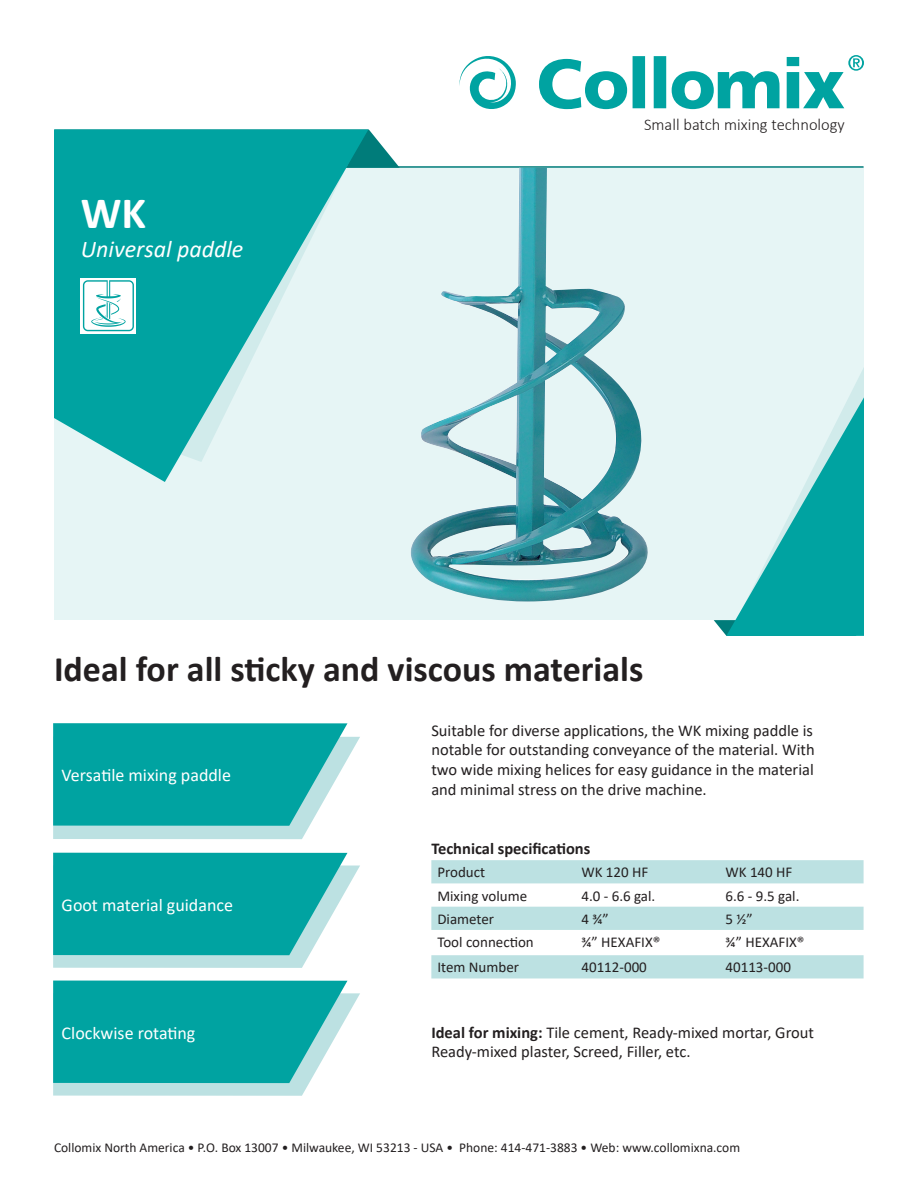
<style>
.page{position:relative;width:918px;height:1188px;background:#fff}
.page>*{position:absolute;margin:0;border:0;box-sizing:border-box;transform-origin:0 0}
.t1{font:700 45px "Calibri";color:#fff}
.t2{font:700 36px "Calibri";color:#231f20}
.t3{font:italic 24px "Calibri";color:#fff}
.t4{font:18px "Calibri";color:#fff}
.t5{font:16.5px/19.8px "Calibri";color:#231f20;text-align:justify}
.t6{font:300 16.5px "Calibri";color:#231f20}
.t7{font:700 16.5px "Calibri";color:#231f20}
.t8{font:15px "Calibri";color:#231f20}
.t9{font:13.5px "Calibri";color:#231f20}
.s1{font-weight:700}
</style>
<div class="page">
<svg style="left:368px;top:129px;width:31px;height:37px"></svg>
<div style="left:54px;top:168px;width:810px;height:452px;background:#e6f5f5"></div>
<svg style="left:53px;top:981px;width:307px;height:115px;background:#32b4b2"></svg>
<svg style="left:53px;top:853px;width:307px;height:115px;background:#31b4b2"></svg>
<svg style="left:53px;top:723px;width:307px;height:116px;background:#32b4b3"></svg>
<svg style="left:714px;top:368px;width:150px;height:268px"></svg>
<svg style="left:459px;top:56px;width:57px;height:53px"></svg>
<svg style="left:539px;top:55px;width:325px;height:54px"></svg>
<svg style="left:431px;top:860px;width:433px;height:118px;fill:#bce1e2"></svg>
<hr style="left:344px;top:166px;width:520px;height:2px;background:#007c7a">
<svg style="left:54px;top:129px;width:314px;height:353px;fill:#00a3a1"></svg>
<svg style="left:81px;top:278px;width:55px;height:55px"></svg>
<svg style="left:83px;top:280px;width:51px;height:51px;background:#c9ebeb"></svg>
<img style="left:411px;top:168px;width:237px;height:434px">
<h1 class="t1" style="left:81px;top:182px;width:67px">WK</h1>
<h3 class="t3" style="left:81px;top:233px;width:164px">Universal paddle</h3>
<p class="t6" style="left:644px;top:114px;width:202px">Small batch mixing technology</p>
<h2 class="t2" style="left:54px;top:644px;width:591px">Ideal for all sticky and viscous materials</h2>
<p class="t5" style="left:431px;top:720px;width:385px">Suitable for diverse applications, the WK mixing paddle is notable for outstanding conveyance of the material. With two wide mixing helices for easy guidance in the material and minimal stress on the drive machine.</p>
<p class="t4" style="left:62px;top:763px;width:171px">Versatile mixing paddle</p>
<p class="t4" style="left:62px;top:892px;width:173px">Goot material guidance</p>
<p class="t4" style="left:62px;top:1020px;width:135px">Clockwise rotating</p>
<p class="t7" style="left:431px;top:837px;width:161px">Technical specifications</p>
<p class="t8" style="left:437px;top:862px;width:49px">Product</p>
<p class="t8" style="left:581px;top:862px;width:68px">WK 120 HF</p>
<p class="t8" style="left:726px;top:862px;width:68px">WK 140 HF</p>
<p class="t8" style="left:437px;top:885px;width:91px">Mixing volume</p>
<p class="t8" style="left:581px;top:885px;width:75px">4.0 - 6.6 gal.</p>
<p class="t8" style="left:726px;top:885px;width:75px">6.6 - 9.5 gal.</p>
<p class="t8" style="left:437px;top:909px;width:58px">Diameter</p>
<p class="t8" style="left:581px;top:909px;width:29px">4 ¾”</p>
<p class="t8" style="left:726px;top:909px;width:29px">5 ½”</p>
<p class="t8" style="left:437px;top:932px;width:98px">Tool connection</p>
<p class="t8" style="left:581px;top:932px;width:80px">¾” HEXAFIX®</p>
<p class="t8" style="left:726px;top:932px;width:80px">¾” HEXAFIX®</p>
<p class="t8" style="left:437px;top:957px;width:83px">Item Number</p>
<p class="t8" style="left:581px;top:957px;width:67px">40112-000</p>
<p class="t8" style="left:726px;top:957px;width:67px">40113-000</p>
<p class="t5" style="left:431px;top:1022px;width:384px"><span class="s1">Ideal for mixing:</span> Tile cement, Ready-mixed mortar, Grout<br>Ready-mixed plaster, Screed, Filler, etc.</p>
<p class="t9" style="left:54px;top:1139px;width:688px">Collomix North America • P.O. Box 13007 • Milwaukee, WI 53213 - USA • Phone: 414-471-3883 • Web: www.collomixna.com</p>
</div>
